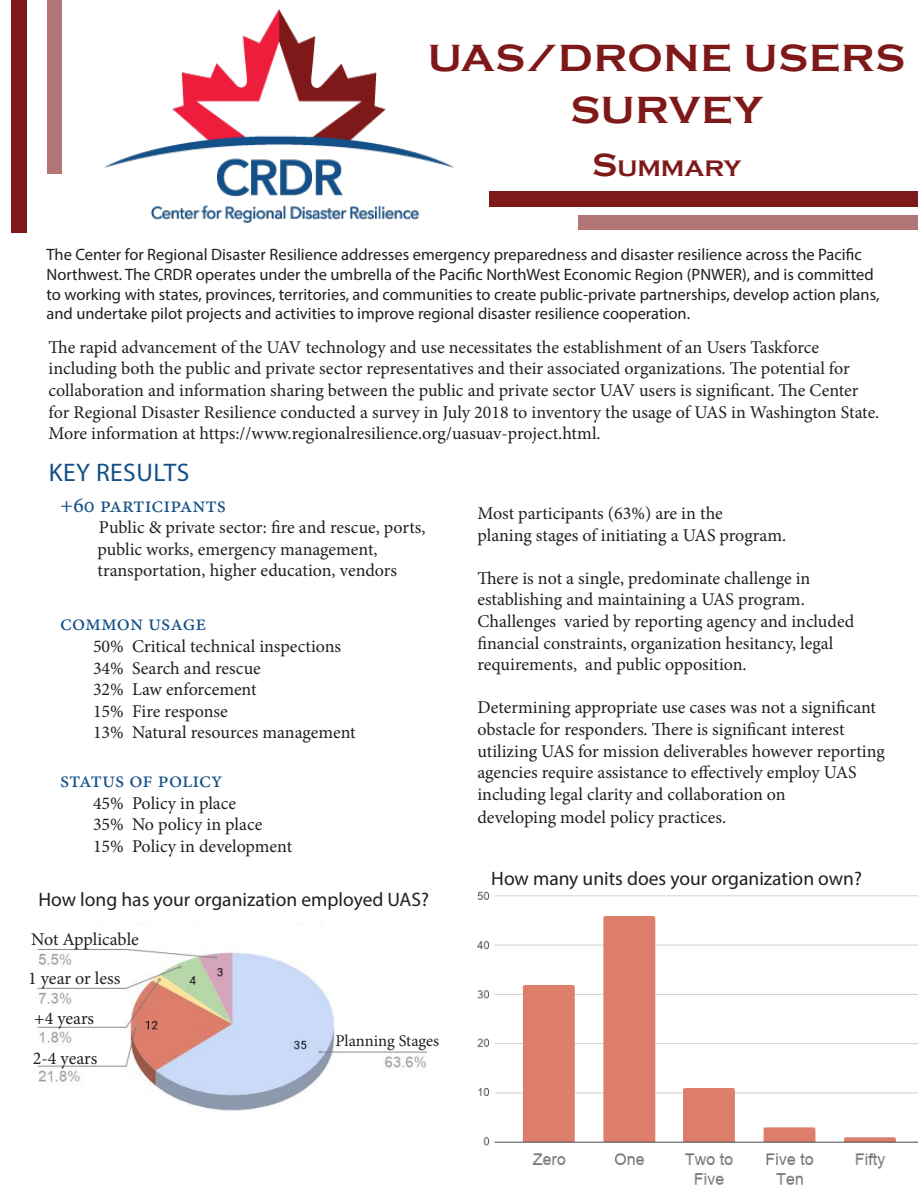
<style>
.page{position:relative;width:918px;height:1188px;background:#fff}
.page>*{position:absolute;margin:0;border:0;box-sizing:border-box;transform-origin:0 0}
.t1{font:700 39px "Copperplate Gothic";letter-spacing:.02em;color:#7f1919;scale:1.06 1}
.t2{font:25.5px "Myriad Pro";letter-spacing:.02em;color:#145088}
.t3{font:700 23.1px "Copperplate Gothic";color:#7f1919;scale:1.06 1}
.t4{font:22.5px "Minion Pro";color:#145088}
.t5{font:19.5px "Myriad Pro";color:#231f20}
.t6{font:18px/21.6px "Minion Pro";letter-spacing:-.005em;color:#231f20}
.t7{font:16.5px/19.8px "Myriad Pro";color:#231f20}
.t8{font:16.5px "Minion Pro";color:#231f20}
.s1{font-size:33px}
</style>
<div class="page">
<img style="left:36px;top:925px;width:392px;height:186px">
<img style="left:104px;top:9px;width:399px;height:214px">
<div style="left:489px;top:192px;width:429px;height:15px;background:#7f1919"></div>
<div style="left:579px;top:215px;width:339px;height:15px;background:#b27575"></div>
<div style="left:11px;top:0;width:15px;height:233px;background:#7f1919"></div>
<div style="left:48px;top:0;width:14px;height:174px;background:#b27575"></div>
<img style="left:477px;top:891px;width:441px;height:294px">
<p class="t1" style="left:428px;top:36px;width:452px">UAS/DRONE USERS</p>
<p class="t1" style="left:570px;top:89px;width:183px">SURVEY</p>
<p class="t3" style="left:592px;top:155px;width:107px"><span class="s1">S</span>UMMARY</p>
<p class="t7" style="left:46px;top:244px;width:835px">The Center for Regional Disaster Resilience addresses emergency preparedness and disaster resilience across the Pacific Northwest. The CRDR operates under the umbrella of the Pacific NorthWest Economic Region (PNWER), and is committed to working with states, provinces, territories, and communities to create public-private partnerships, develop action plans, and undertake pilot projects and activities to improve regional disaster resilience cooperation.</p>
<p class="t6" style="left:49px;top:336px;width:832px">The rapid advancement of the UAV technology and use necessitates the establishment of an Users Taskforce including both the public and private sector representatives and their associated organizations. The potential for collaboration and information sharing between the public and private sector UAV users is significant. The Center for Regional Disaster Resilience conducted a survey in July 2018 to inventory the usage of UAS in Washington State.<br>More information at https://www.regionalresilience.org/uasuav-project.html.</p>
<p class="t2" style="left:49px;top:457px;width:142px">KEY RESULTS</p>
<p class="t4" style="left:60px;top:489px;width:168px">+60 participants</p>
<p class="t6" style="left:98px;top:517px;width:330px">Public &amp; private sector: fire and rescue, ports, public works, emergency management,</p>
<p class="t6" style="left:98px;top:560px;width:301px">transportation, higher education, vendors</p>
<p class="t4" style="left:60px;top:608px;width:148px">common usage</p>
<p class="t6" style="left:93px;top:635px;width:250px">50% Critical technical inspections</p>
<p class="t6" style="left:93px;top:657px;width:169px">34% Search and rescue</p>
<p class="t6" style="left:93px;top:679px;width:165px">32% Law enforcement</p>
<p class="t6" style="left:93px;top:700px;width:136px">15% Fire response</p>
<p class="t6" style="left:93px;top:722px;width:264px">13% Natural resources management</p>
<p class="t4" style="left:60px;top:765px;width:164px">status of policy</p>
<p class="t6" style="left:93px;top:792px;width:145px">45% Policy in place</p>
<p class="t6" style="left:93px;top:814px;width:171px">35% No policy in place</p>
<p class="t6" style="left:93px;top:835px;width:201px">15% Policy in development</p>
<p class="t5" style="left:39px;top:888px;width:392px">How long has your organization employed UAS?</p>
<p class="t6" style="left:31px;top:928px;width:109px">Not Applicable</p>
<p class="t6" style="left:28px;top:968px;width:94px">1 year or less</p>
<p class="t6" style="left:34px;top:1008px;width:61px">+4 years</p>
<p class="t6" style="left:33px;top:1048px;width:66px">2-4 years</p>
<p class="t8" style="left:335px;top:1029px;width:105px">Planning Stages</p>
<p class="t6" style="left:477px;top:502px;width:247px">Most participants (63%) are in the</p>
<p class="t6" style="left:477px;top:524px;width:310px">planing stages of initiating a UAS program.</p>
<p class="t6" style="left:477px;top:567px;width:334px">There is not a single, predominate challenge in</p>
<p class="t6" style="left:477px;top:589px;width:329px">establishing and maintaining a UAS program.</p>
<p class="t6" style="left:477px;top:610px;width:378px">Challenges varied by reporting agency and included</p>
<p class="t6" style="left:477px;top:632px;width:357px">financial constraints, organization hesitancy, legal</p>
<p class="t6" style="left:477px;top:654px;width:271px">requirements, and public opposition.</p>
<p class="t6" style="left:477px;top:697px;width:400px">Determining appropriate use cases was not a significant</p>
<p class="t6" style="left:477px;top:718px;width:369px">obstacle for responders. There is significant interest</p>
<p class="t6" style="left:477px;top:740px;width:409px">utilizing UAS for mission deliverables however reporting</p>
<p class="t6" style="left:477px;top:762px;width:381px">agencies require assistance to effectively employ UAS</p>
<p class="t6" style="left:477px;top:783px;width:310px">including legal clarity and collaboration on</p>
<p class="t6" style="left:477px;top:807px;width:250px">developing model policy practices.</p>
<p class="t5" style="left:491px;top:867px;width:372px">How many units does your organization own?</p>
</div>
